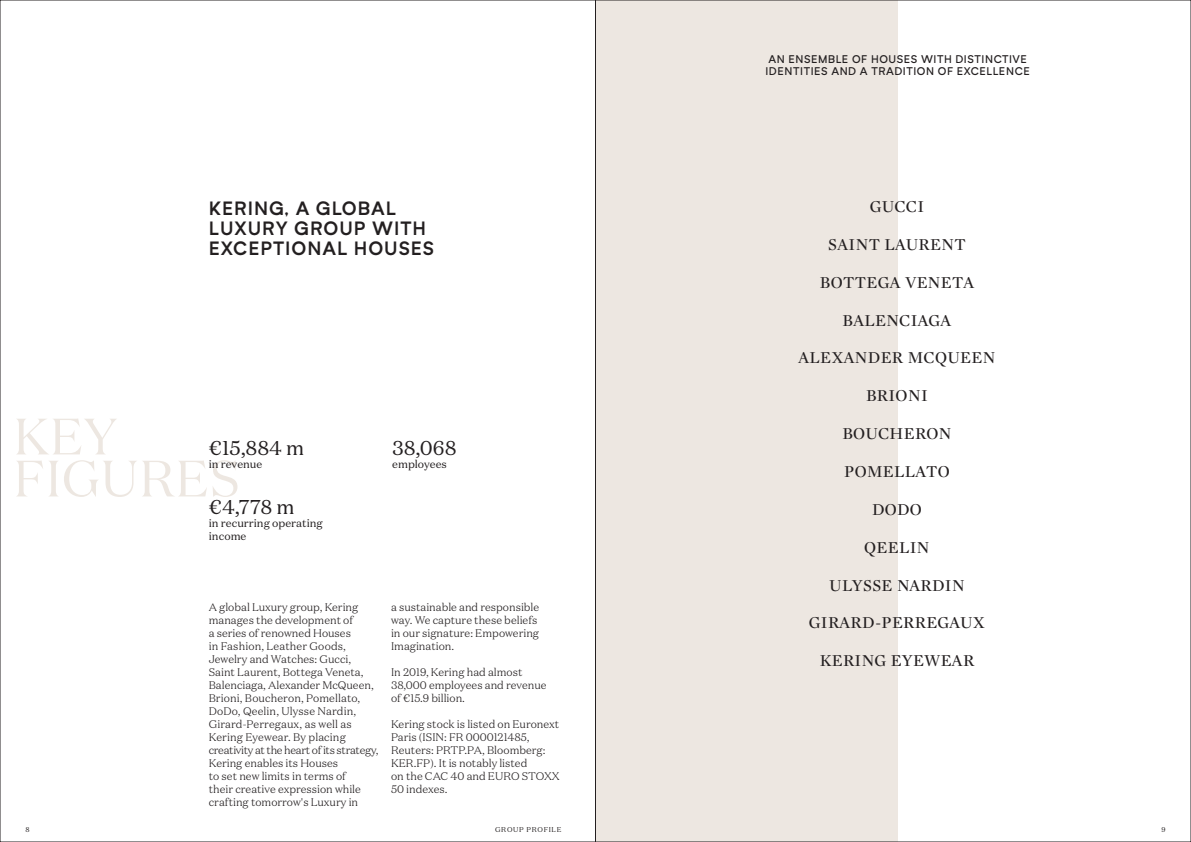
<style>
.page{position:relative;width:1191px;height:842px;background:#fff}
.page>*{position:absolute;margin:0;border:0;box-sizing:border-box;transform-origin:0 0}
.t1{font:51px/42px "Domaine Disp";letter-spacing:.02em;color:#ede7e1}
.t2{font:20px "Domaine Text";color:#231f20}
.t3{font:600 19px/20px "Neutrif Pro";letter-spacing:.05em;color:#231f20}
.t4{font:17px "Mercury Display Roman";letter-spacing:.02em;color:#231f20}
.t5{font:300 11px/13px "Domaine Text";color:#231f20}
.t6{font:500 11px/12px "Neutrif Pro";letter-spacing:.05em;color:#231f20}
.t7{font:11px/13px "Domaine Text";color:#231f20}
.t8{font:7px "Domaine Text";letter-spacing:.1em;color:#231f20}
</style>
<div class="page">
<div style="left:595px;top:0;width:302px;height:842px;background:#ede7e1"></div>
<hr style="left:595px;top:0;width:1px;height:842px;background:#231f20">
<h3 class="t3" style="left:209px;top:198px;width:227px">KERING, A GLOBAL<br>LUXURY GROUP WITH<br>EXCEPTIONAL HOUSES</h3>
<h1 class="t1" style="left:14px;top:415px;width:227px">KEY<br>FIGURES</h1>
<h2 class="t2" style="left:209px;top:435px;width:97px">€15,884 m</h2>
<p class="t7" style="left:209px;top:457px;width:55px">in revenue</p>
<h2 class="t2" style="left:209px;top:494px;width:87px">€4,778 m</h2>
<p class="t7" style="left:209px;top:516px;width:115px">in recurring operating income</p>
<h2 class="t2" style="left:392px;top:435px;width:66px">38,068</h2>
<p class="t7" style="left:392px;top:457px;width:56px">employees</p>
<p class="t5" style="left:209px;top:600px;width:171px">A global Luxury group, Kering manages the development of<br>a series of renowned Houses<br>in Fashion, Leather Goods,<br>Jewelry and Watches: Gucci,<br>Saint Laurent, Bottega Veneta,<br>Balenciaga, Alexander McQueen,<br>Brioni, Boucheron, Pomellato,<br>DoDo, Qeelin, Ulysse Nardin,<br>Girard-Perregaux, as well as<br>Kering Eyewear. By placing creativity at the heart of its strategy,<br>Kering enables its Houses<br>to set new limits in terms of<br>their creative expression while crafting tomorrow's Luxury in</p>
<p class="t5" style="left:391px;top:601px;width:150px">a sustainable and responsible way. We capture these beliefs in our signature: Empowering<br>Imagination.</p>
<p class="t5" style="left:391px;top:666px;width:157px">In 2019, Kering had almost<br>38,000 employees and revenue of €15.9 billion.</p>
<p class="t5" style="left:391px;top:718px;width:170px">Kering stock is listed on Euronext<br>Paris (ISIN: FR 0000121485,<br>Reuters: PRTP.PA, Bloomberg:<br>KER.FP). It is notably listed<br>on the CAC 40 and EURO STOXX<br>50 indexes.</p>
<p class="t6" style="left:765px;top:53px;width:266px">AN ENSEMBLE OF HOUSES WITH DISTINCTIVE<br>IDENTITIES AND A TRADITION OF EXCELLENCE</p>
<h3 class="t4" style="left:869px;top:197px;width:56px">GUCCI</h3>
<h3 class="t4" style="left:828px;top:235px;width:139px">SAINT LAURENT</h3>
<h3 class="t4" style="left:820px;top:273px;width:156px">BOTTEGA VENETA</h3>
<h3 class="t4" style="left:842px;top:310px;width:110px">BALENCIAGA</h3>
<h3 class="t4" style="left:798px;top:348px;width:198px">ALEXANDER MCQUEEN</h3>
<h3 class="t4" style="left:866px;top:386px;width:63px">BRIONI</h3>
<h3 class="t4" style="left:842px;top:424px;width:111px">BOUCHERON</h3>
<h3 class="t4" style="left:844px;top:462px;width:107px">POMELLATO</h3>
<h3 class="t4" style="left:872px;top:500px;width:51px">DODO</h3>
<h3 class="t4" style="left:864px;top:537px;width:67px">QEELIN</h3>
<h3 class="t4" style="left:829px;top:575px;width:137px">ULYSSE NARDIN</h3>
<h3 class="t4" style="left:809px;top:613px;width:178px">GIRARD-PERREGAUX</h3>
<h3 class="t4" style="left:819px;top:651px;width:156px">KERING EYEWEAR</h3>
<p class="t8" style="left:26px;top:825px;width:6px">8</p>
<p class="t8" style="left:495px;top:825px;width:68px">GROUP PROFILE</p>
<p class="t8" style="left:1161px;top:825px;width:6px">9</p>
</div>
